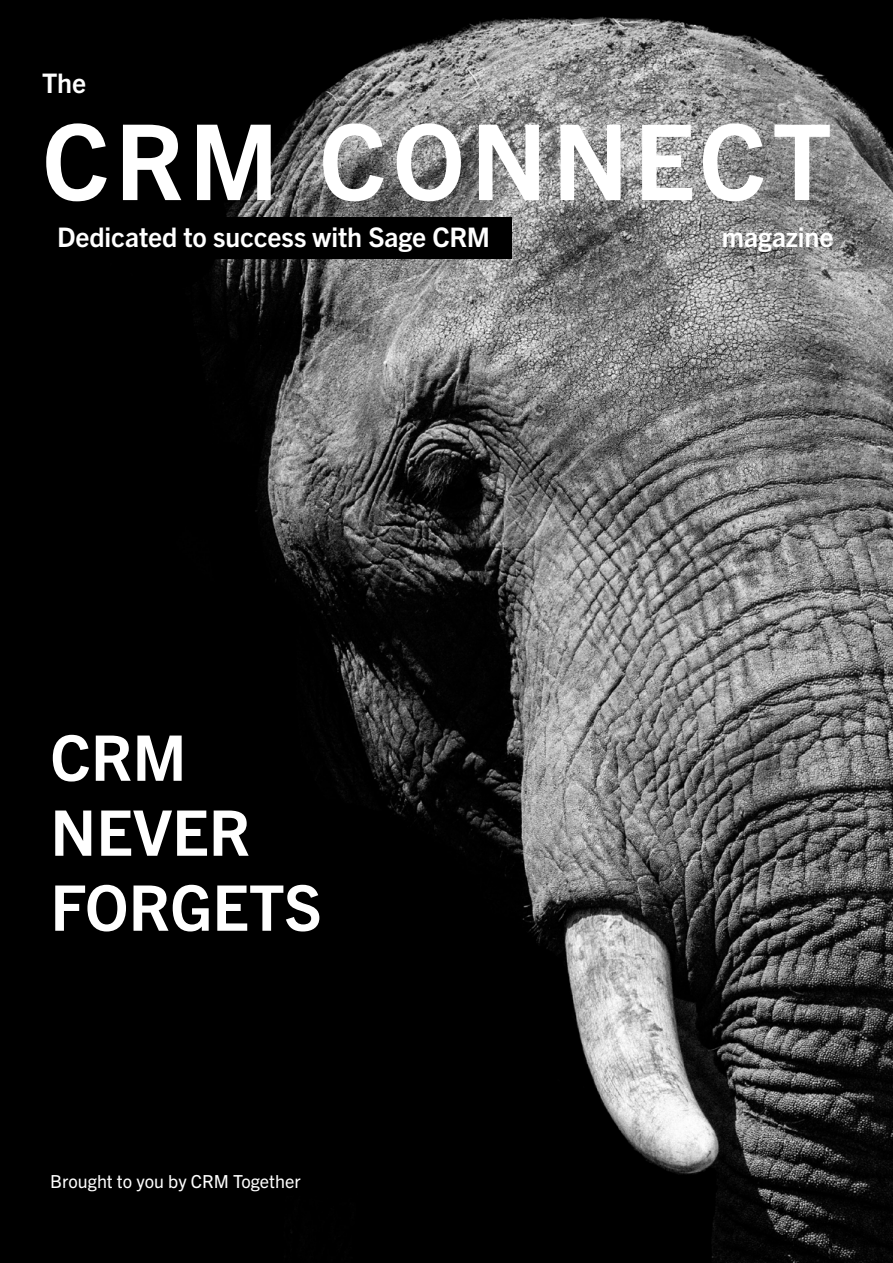
<style>
.page{position:relative;width:893px;height:1263px;background:#fff}
.page>*{position:absolute;margin:0;border:0;box-sizing:border-box;transform-origin:0 0}
.t1{font:700 105px "Trade Gothic Next LT Pro";letter-spacing:.05em;color:#fff}
.t2{font:700 63px/75px "Trade Gothic Next LT Pro";color:#fff}
.t3{font:700 27px "Trade Gothic Next LT Pro";letter-spacing:-.005em;color:#fff}
.t4{font:18px "Trade Gothic Next LT Pro";color:#fff}
</style>
<div class="page">
<img style="left:0;top:0;width:893px;height:1263px">
<div style="left:42px;top:217px;width:470px;height:41px;background:#000"></div>
<p class="t3" style="left:42px;top:64px;width:46px">The</p>
<h1 class="t1" style="left:42px;top:89px;width:791px">CRM CONNECT</h1>
<p class="t3" style="left:57px;top:218px;width:435px">Dedicated to success with Sage CRM</p>
<h2 class="t2" style="left:50px;top:716px;width:273px">CRM<br>NEVER<br>FORGETS</h2>
<p class="t4" style="left:50px;top:1168px;width:252px">Brought to you by CRM Together</p>
<p class="t3" style="left:722px;top:218px;width:113px">magazine</p>
</div>
